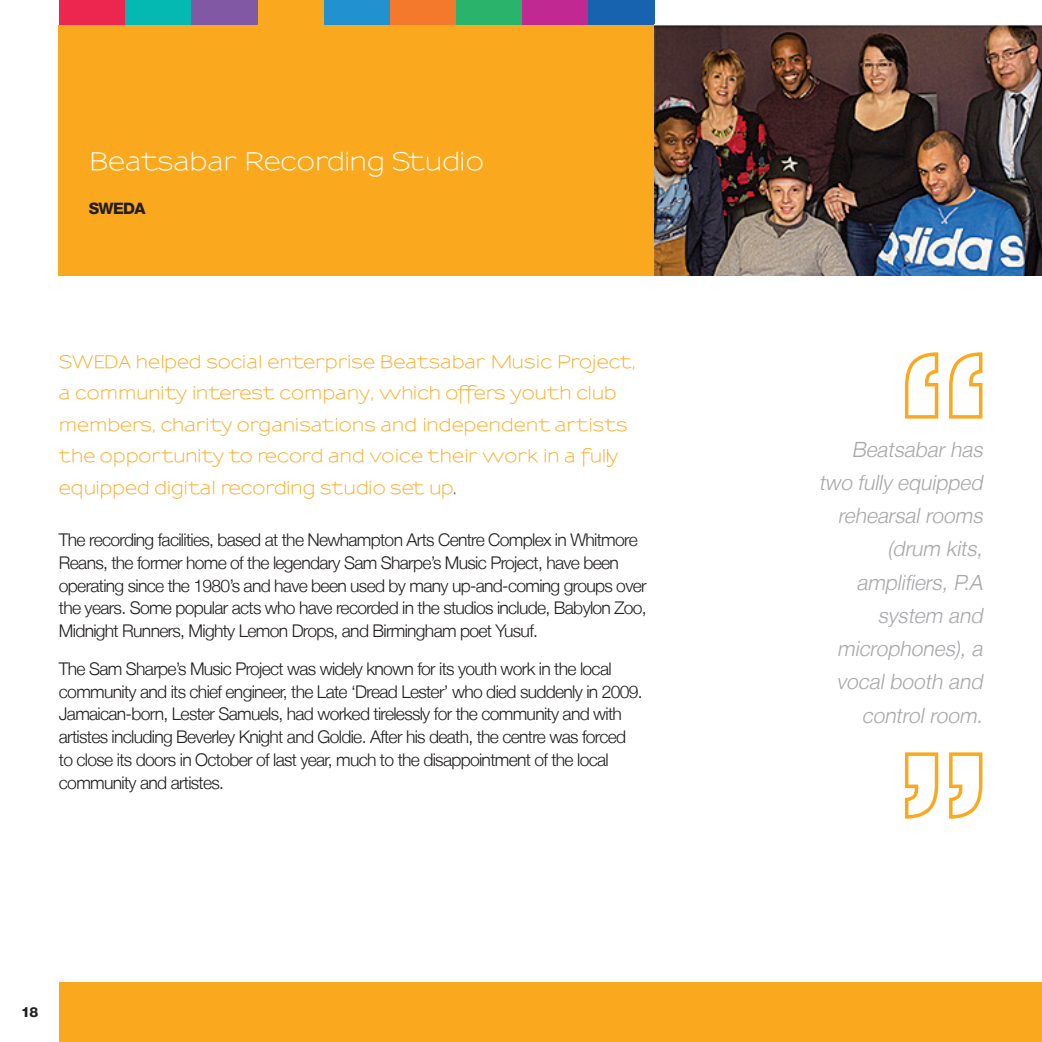
<style>
.page{position:relative;width:1042px;height:1042px;background:#fff}
.page>*{position:absolute;margin:0;border:0;box-sizing:border-box;transform-origin:0 0}
.Project_title{font:600 24.5px "Sansumi";color:#fff}
.t1{font:italic 300 21px/33.2px "Helvetica Neue LT";color:#a7a8ab;text-align:right}
.Body{font:300 17.5px/22.8px "Helvetica Neue LT";letter-spacing:-.04em;color:#231f20}
.Intro{font:600 17.5px/31.5px "Sansumi";color:#faa91e}
.LEP{font:800 15.75px "Helvetica Neue LT";letter-spacing:-.04em;color:#231f20}
.t2{font:800 14px "Helvetica Neue LT";color:#231f20}
.s1{color:#231f20}
</style>
<div class="page">
<div style="left:60px;top:0;width:66px;height:25px;background:#ed264f"></div>
<div style="left:126px;top:0;width:66px;height:25px;background:#03b9b2"></div>
<div style="left:192px;top:0;width:66px;height:25px;background:#8158a4"></div>
<div style="left:258px;top:0;width:66px;height:25px;background:#faa91e"></div>
<div style="left:324px;top:0;width:66px;height:25px;background:#2291d0"></div>
<div style="left:390px;top:0;width:66px;height:25px;background:#f4792d"></div>
<div style="left:456px;top:0;width:67px;height:25px;background:#2ab46b"></div>
<div style="left:523px;top:0;width:66px;height:25px;background:#c12892"></div>
<div style="left:589px;top:0;width:66px;height:25px;background:#1863b0"></div>
<div style="left:59px;top:25px;width:596px;height:250px;background:#faa91e"></div>
<img style="left:655px;top:25px;width:387px;height:250px">
<div style="left:60px;top:982px;width:982px;height:60px;background:#faa91e"></div>
<svg style="left:905px;top:352px;width:77px;height:67px"></svg>
<svg style="left:905px;top:752px;width:77px;height:67px"></svg>
<p class="Project_title" style="left:89px;top:149px;width:397px">Beatsabar Recording Studio</p>
<p class="LEP" style="left:89px;top:199px;width:58px">SWEDA</p>
<p class="Intro" style="left:59px;top:347px;width:579px">SWEDA helped social enterprise Beatsabar Music Project, a community interest company, which offers youth club members, charity organisations and independent artists the opportunity to record and voice their work in a fully equipped digital recording studio set up<span class="s1">.</span></p>
<p class="Body" style="left:59px;top:528px;width:589px">The recording facilities, based at the Newhampton Arts Centre Complex in Whitmore Reans, the former home of the legendary Sam Sharpe’s Music Project, have been operating since the 1980’s and have been used by many up-and-coming groups over the years. Some popular acts who have recorded in the studios include, Babylon Zoo, Midnight Runners, Mighty Lemon Drops, and Birmingham poet Yusuf.</p>
<p class="Body" style="left:59px;top:657px;width:585px">The Sam Sharpe’s Music Project was widely known for its youth work in the local community and its chief engineer, the Late ‘Dread Lester’ who died suddenly in 2009.<br>Jamaican-born, Lester Samuels, had worked tirelessly for the community and with artistes including Beverley Knight and Goldie. After his death, the centre was forced to close its doors in October of last year, much to the disappointment of the local community and artistes.</p>
<p class="t2" style="left:21px;top:1004px;width:19px">18</p>
<p class="t1" style="left:819px;top:432px;width:170px">Beatsabar has two fully equipped rehearsal rooms (drum kits, amplifiers, P.A system and microphones), a vocal booth and control room.</p>
</div>
